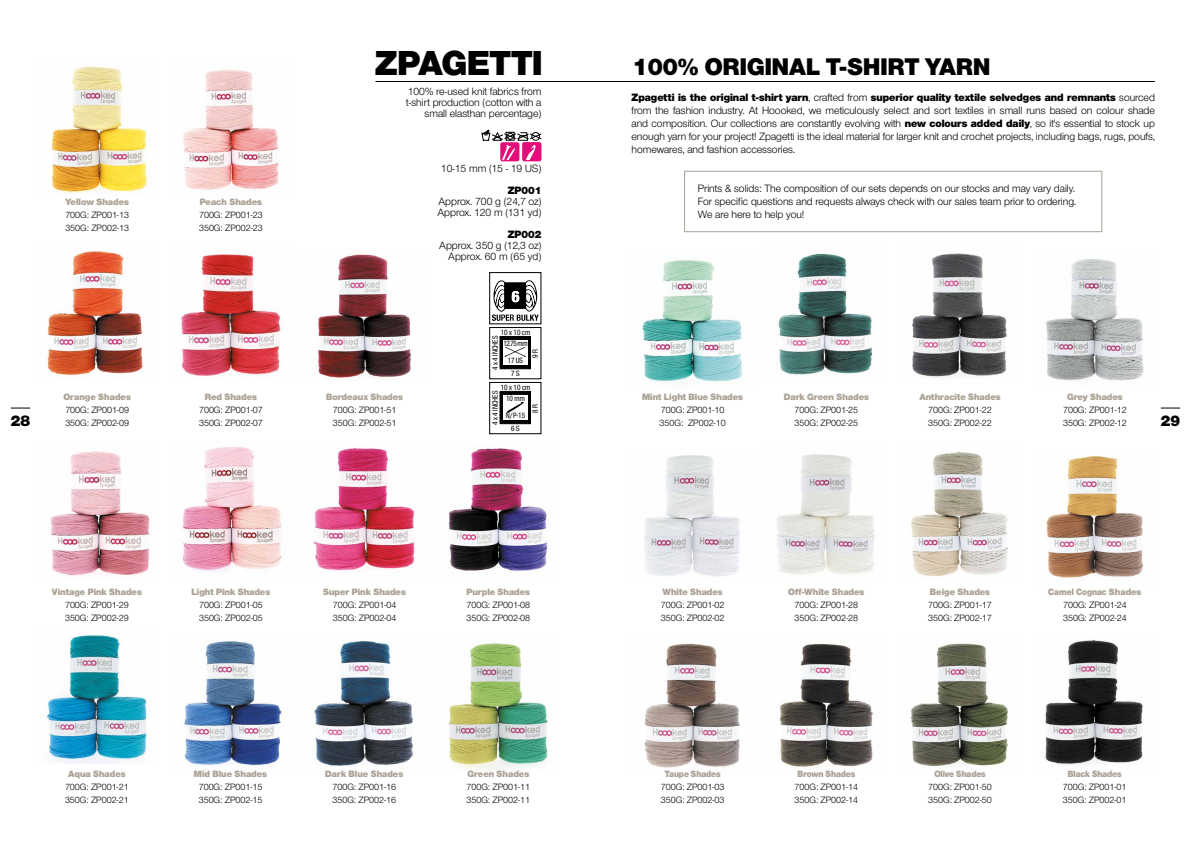
<style>
.page{position:relative;width:1191px;height:842px;background:#fff}
.page>*{position:absolute;margin:0;border:0;box-sizing:border-box;transform-origin:0 0}
.t1{font:900 36px "Nimbus San Nov D";color:#000}
.t2{font:900 25px "Nimbus San Nov D";color:#000}
.t3{font:900 16px "Nimbus San Nov D";color:#000}
.t4{font:11px/13px "Nimbus San Nov D";color:#000;text-align:right}
.t5{font:900 11px "Nimbus San Nov D";color:#000}
.t6{font:9.5px/13px "Nimbus San Nov D";color:#000}
.t7{font:900 9.5px "Nimbus San Nov D";color:#aba295}
.t8{font:900 9.5px "Nimbus San Nov D";color:#aba295;scale:.92 1}
.t9{font:500 8px/12.6px "Nimbus San Nov Con D";color:#000;text-align:center}
.t10{font:500 8px/11.3px "Nimbus San Nov Con D";letter-spacing:-.025em;color:#000;text-align:center}
.s1{font-weight:900}
</style>
<div class="page">
<svg style="left:11px;top:408px;width:19px;height:1px"></svg>
<svg style="left:1160px;top:408px;width:20px;height:1px"></svg>
<svg style="left:481px;top:129px;width:61px;height:32px"></svg>
<img style="left:183px;top:69px;width:96px;height:121px">
<img style="left:47px;top:251px;width:96px;height:127px">
<img style="left:181px;top:251px;width:101px;height:125px">
<img style="left:51px;top:66px;width:98px;height:128px">
<img style="left:314px;top:254px;width:97px;height:125px">
<img style="left:50px;top:451px;width:100px;height:125px">
<img style="left:182px;top:447px;width:100px;height:125px">
<img style="left:313px;top:446px;width:102px;height:125px">
<img style="left:448px;top:447px;width:100px;height:124px">
<img style="left:46px;top:635px;width:101px;height:128px">
<img style="left:184px;top:641px;width:100px;height:126px">
<img style="left:314px;top:640px;width:99px;height:126px">
<img style="left:448px;top:643px;width:100px;height:129px">
<div style="left:489px;top:382px;width:52px;height:52px;background:#fff;border:1px solid #000"></div>
<svg style="left:499px;top:391px;width:32px;height:33px"></svg>
<div style="left:489px;top:272px;width:52px;height:52px;background:#fff;border:1px solid #000"></div>
<svg style="left:489px;top:279px;width:52px;height:101px"></svg>
<div style="left:684px;top:171px;width:418px;height:61px;background:#fff;border:1px solid #aba295"></div>
<hr style="left:375px;top:81px;width:780px;height:1px;background:#000">
<img style="left:1046px;top:455px;width:97px;height:123px">
<img style="left:1045px;top:639px;width:98px;height:126px">
<img style="left:644px;top:643px;width:96px;height:125px">
<img style="left:780px;top:644px;width:93px;height:124px">
<img style="left:911px;top:643px;width:97px;height:124px">
<img style="left:642px;top:260px;width:100px;height:123px">
<img style="left:778px;top:253px;width:96px;height:122px">
<img style="left:912px;top:253px;width:95px;height:125px">
<img style="left:644px;top:455px;width:96px;height:122px">
<img style="left:1046px;top:259px;width:98px;height:122px">
<img style="left:777px;top:454px;width:98px;height:121px">
<img style="left:911px;top:451px;width:97px;height:126px">
<h1 class="t1" style="left:375px;top:42px;width:169px">ZPAGETTI</h1>
<h2 class="t2" style="left:632px;top:52px;width:359px">100% ORIGINAL T-SHIRT YARN</h2>
<p class="t7" style="left:65px;top:196px;width:65px">Yellow Shades</p>
<p class="t6" style="left:65px;top:208px;width:65px">700G: ZP001-13<br>350G: ZP002-13</p>
<p class="t7" style="left:200px;top:196px;width:64px">Peach Shades</p>
<p class="t6" style="left:199px;top:208px;width:65px">700G: ZP001-23<br>350G: ZP002-23</p>
<p class="t4" style="left:406px;top:86px;width:137px;line-height:11px">100% re-used knit fabrics from t-shirt production (cotton with a small elasthan percentage)</p>
<p class="t4" style="left:441px;top:162px;width:102px">10-15 mm (15 - 19 US)</p>
<p class="t5" style="left:508px;top:184px;width:35px">ZP001</p>
<p class="t4" style="left:437px;top:196px;width:105px;line-height:11px;text-align:left">Approx. 700 g (24,7 oz)<br>Approx. 120 m (131 yd)</p>
<p class="t5" style="left:508px;top:228px;width:35px">ZP002</p>
<p class="t4" style="left:439px;top:240px;width:104px;line-height:11px">Approx. 350 g (12,3 oz)<br>Approx. 60 m (65 yd)</p>
<p class="t10" style="left:501px;top:327px;width:31px">10 x 10 cm<br>12.75 mm</p>
<p class="t9" style="left:508px;top:354px;width:17px">17 US<br>7 S</p>
<p class="t9" style="left:489px;top:370px;width:36px;rotate:-90deg">4 x 4 INCHES</p>
<p class="t9" style="left:529px;top:358px;width:10px;rotate:-90deg">9 R</p>
<p class="t4" style="left:631px;top:91px;width:525px;text-align:justify"><span class="s1">Zpagetti is the original t-shirt yarn</span>, crafted from <span class="s1">superior quality textile selvedges and remnants</span> sourced from the fashion industry. At Hoooked, we meticulously select and sort textiles in small runs based on colour shade and composition. Our collections are constantly evolving with <span class="s1">new colours added daily</span>, so it's essential to stock up enough yarn for your project! Zpagetti is the ideal material for larger knit and crochet projects, including bags, rugs, poufs, homewares, and fashion accessories.</p>
<p class="t4" style="left:698px;top:182px;width:380px;text-align:justify">Prints &amp; solids: The composition of our sets depends on our stocks and may vary daily.<br>For specific questions and requests always check with our sales team prior to ordering.<br>We are here to help you!</p>
<p class="t9" style="left:501px;top:381px;width:31px">10 x 10 cm</p>
<p class="t9" style="left:511px;top:422px;width:10px">6 S</p>
<p class="t9" style="left:489px;top:425px;width:36px;rotate:-90deg">4 x 4 INCHES</p>
<p class="t9" style="left:506px;top:390px;width:21px;line-height:16.6px;text-align:left">10 mm<br>N/P-15</p>
<p class="t7" style="left:783px;top:391px;width:87px">Dark Green Shades</p>
<p class="t6" style="left:794px;top:403px;width:65px">700G: ZP001-25<br>350G: ZP002-25</p>
<p class="t7" style="left:642px;top:391px;width:102px">Mint Light Blue Shades</p>
<p class="t6" style="left:659px;top:403px;width:68px">700G: ZP001-10<br>350G: ZP002-10</p>
<p class="t7" style="left:63px;top:391px;width:69px">Orange Shades</p>
<p class="t6" style="left:65px;top:403px;width:65px">700G: ZP001-09<br>350G: ZP002-09</p>
<p class="t7" style="left:1067px;top:391px;width:57px">Grey Shades</p>
<p class="t6" style="left:1063px;top:403px;width:65px">700G: ZP001-12<br>350G: ZP002-12</p>
<p class="t7" style="left:919px;top:391px;width:83px">Anthracite Shades</p>
<p class="t6" style="left:928px;top:403px;width:65px">700G: ZP001-22<br>350G: ZP002-22</p>
<p class="t7" style="left:326px;top:391px;width:79px">Bordeaux Shades</p>
<p class="t6" style="left:333px;top:403px;width:65px">700G: ZP001-51<br>350G: ZP002-51</p>
<p class="t7" style="left:205px;top:391px;width:54px">Red Shades</p>
<p class="t6" style="left:199px;top:403px;width:65px">700G: ZP001-07<br>350G: ZP002-07</p>
<p class="t9" style="left:529px;top:413px;width:10px;rotate:-90deg">8 R</p>
<h3 class="t3" style="left:11px;top:411px;width:21px">28</h3>
<h3 class="t3" style="left:1160px;top:411px;width:21px">29</h3>
<p class="t7" style="left:52px;top:586px;width:92px">Vintage Pink Shades</p>
<p class="t6" style="left:65px;top:598px;width:65px">700G: ZP001-29<br>350G: ZP002-29</p>
<p class="t7" style="left:191px;top:586px;width:80px">Light Pink Shades</p>
<p class="t6" style="left:199px;top:598px;width:65px">700G: ZP001-05<br>350G: ZP002-05</p>
<p class="t7" style="left:323px;top:586px;width:84px">Super Pink Shades</p>
<p class="t6" style="left:333px;top:598px;width:65px">700G: ZP001-04<br>350G: ZP002-04</p>
<p class="t7" style="left:68px;top:768px;width:59px">Aqua Shades</p>
<p class="t6" style="left:65px;top:780px;width:65px">700G: ZP001-21<br>350G: ZP002-21</p>
<p class="t7" style="left:194px;top:768px;width:75px">Mid Blue Shades</p>
<p class="t6" style="left:199px;top:780px;width:65px">700G: ZP001-15<br>350G: ZP002-15</p>
<p class="t7" style="left:325px;top:768px;width:80px">Dark Blue Shades</p>
<p class="t6" style="left:332px;top:780px;width:65px">700G: ZP001-16<br>350G: ZP002-16</p>
<p class="t7" style="left:466px;top:586px;width:65px">Purple Shades</p>
<p class="t6" style="left:466px;top:598px;width:65px">700G: ZP001-08<br>350G: ZP002-08</p>
<p class="t7" style="left:467px;top:768px;width:63px">Green Shades</p>
<p class="t6" style="left:466px;top:780px;width:65px">700G: ZP001-11<br>350G: ZP002-11</p>
<p class="t7" style="left:662px;top:586px;width:62px">White Shades</p>
<p class="t6" style="left:661px;top:598px;width:65px">700G: ZP001-02<br>350G: ZP002-02</p>
<p class="t8" style="left:665px;top:768px;width:62px">Taupe Shades</p>
<p class="t6" style="left:661px;top:780px;width:65px">700G: ZP001-03<br>350G: ZP002-03</p>
<p class="t7" style="left:788px;top:586px;width:78px">Off-White Shades</p>
<p class="t6" style="left:794px;top:598px;width:65px">700G: ZP001-28<br>350G: ZP002-28</p>
<p class="t8" style="left:797px;top:768px;width:64px">Brown Shades</p>
<p class="t6" style="left:794px;top:780px;width:65px">700G: ZP001-14<br>350G: ZP002-14</p>
<p class="t7" style="left:930px;top:586px;width:62px">Beige Shades</p>
<p class="t6" style="left:928px;top:598px;width:65px">700G: ZP001-17<br>350G: ZP002-17</p>
<p class="t8" style="left:1048px;top:586px;width:103px">Camel Cognac Shades</p>
<p class="t6" style="left:1063px;top:598px;width:65px">700G: ZP001-24<br>350G: ZP002-24</p>
<p class="t8" style="left:934px;top:768px;width:57px">Olive Shades</p>
<p class="t6" style="left:928px;top:780px;width:65px">700G: ZP001-50<br>350G: ZP002-50</p>
<p class="t8" style="left:1067px;top:768px;width:60px">Black Shades</p>
<p class="t6" style="left:1063px;top:780px;width:65px">700G: ZP001-01<br>350G: ZP002-01</p>
</div>
